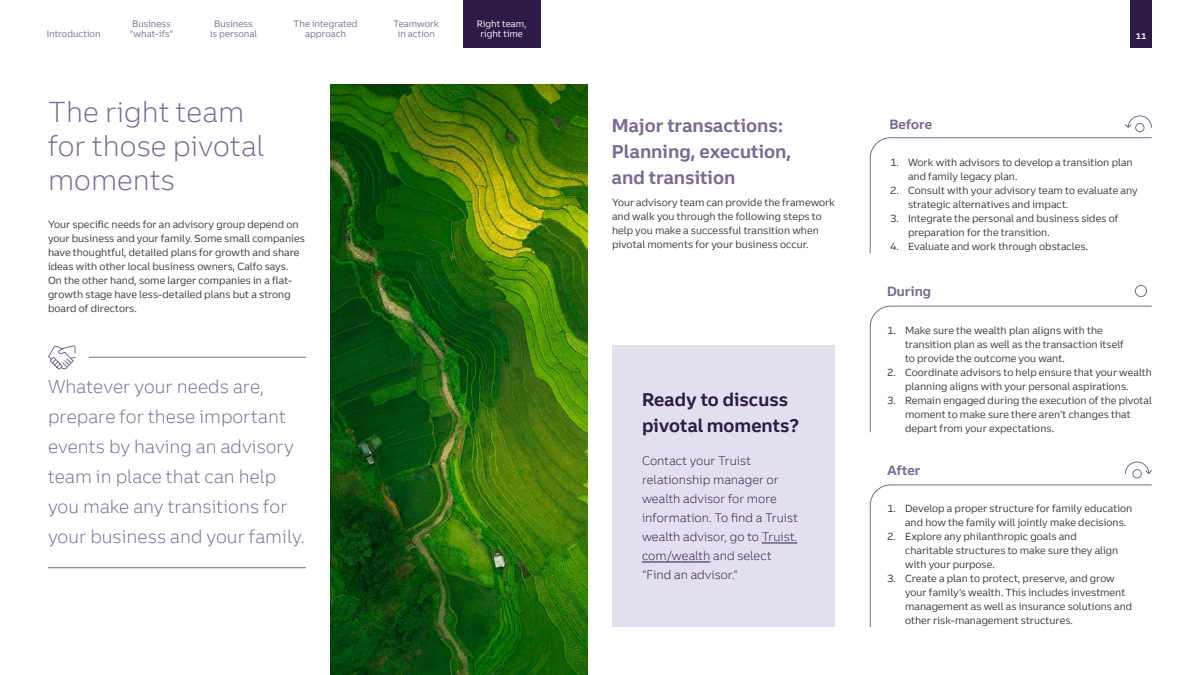
<style>
.page{position:relative;width:1200px;height:675px;background:#fff}
.page>*{position:absolute;margin:0;border:0;box-sizing:border-box;transform-origin:0 0}
.t1{font:300 28px/33.6px "Truist Trio";color:#7c6992}
.t2{font:300 18px/30px "Truist Trio";color:#7c6992}
.t3{font:700 18px/26px "Truist Trio";color:#7c6992}
.t4{font:700 17.9px/25.8px "Truist Trio";color:#2e1a47}
.t5{font:700 13px "Truist Trio";color:#7c6992}
.t6{font:300 12px/19px "Truist Trio";color:#2e1a47}
.t7{font:10px/14px "Truist Trio";color:#34363b}
.t8{font:9px/10.8px "Truist Trio";color:#7c6992;text-align:center}
.t9{font:9px/10.8px "Truist Trio";color:#fff;text-align:center}
.t10{font:700 8px "Truist Trio";color:#fff}
</style>
<div class="page">
<div style="left:1130px;top:0;width:22px;height:48px;background:#2e1a47"></div>
<div style="left:612px;top:345px;width:223px;height:282px;background:#e3dfef"></div>
<div style="left:463px;top:0;width:78px;height:48px;background:#2e1a47"></div>
<svg style="left:1125px;top:115px;width:27px;height:18px"></svg>
<div style="left:1135px;top:285px;width:12px;height:12px;border:1px solid #7c6992;border-radius:50%"></div>
<svg style="left:1125px;top:461px;width:27px;height:18px"></svg>
<svg style="left:870px;top:137px;width:282px;height:117px"></svg>
<svg style="left:870px;top:306px;width:282px;height:127px"></svg>
<svg style="left:870px;top:484px;width:282px;height:143px"></svg>
<hr style="left:89px;top:357px;width:217px;height:1px;background:#7c6992">
<hr style="left:48px;top:567px;width:258px;height:1px;background:#7c6992">
<img style="left:330px;top:84px;width:258px;height:591px">
<svg style="left:48px;top:345px;width:28px;height:25px"></svg>
<hr style="left:762px;top:543px;width:35px;height:1px;background:#2e1a47">
<hr style="left:642px;top:562px;width:69px;height:1px;background:#2e1a47">
<p class="t8" style="left:130px;top:18px;width:45px;text-align:left">Business “what-ifs”</p>
<p class="t8" style="left:210px;top:18px;width:48px">Business is personal</p>
<p class="t8" style="left:294px;top:18px;width:65px">The integrated approach</p>
<p class="t8" style="left:394px;top:18px;width:47px">Teamwork in action</p>
<p class="t9" style="left:477px;top:18px;width:51px">Right team, right time</p>
<p class="t8" style="left:47px;top:29px;width:55px">Introduction</p>
<p class="t10" style="left:1136px;top:31px;width:12px">11</p>
<h1 class="t1" style="left:48px;top:95px;width:218px">The right team for those pivotal moments</h1>
<p class="t7" style="left:48px;top:217px;width:258px">Your specific needs for an advisory group depend on your business and your family. Some small companies have thoughtful, detailed plans for growth and share ideas with other local business owners, Calfo says.<br>On the other hand, some larger companies in a flat&shy;growth stage have less-detailed plans but a strong board of directors.</p>
<h2 class="t2" style="left:48px;top:371px;width:258px">Whatever your needs are, prepare for these important events by having an advisory team in place that can help you make any transitions for your business and your family.</h2>
<h2 class="t3" style="left:612px;top:113px;width:181px">Major transactions:<br>Planning, execution, and transition</h2>
<p class="t7" style="left:612px;top:196px;width:225px">Your advisory team can provide the framework and walk you through the following steps to help you make a successful transition when pivotal moments for your business occur.</p>
<h3 class="t4" style="left:642px;top:386px;width:159px">Ready to discuss pivotal moments?</h3>
<p class="t6" style="left:642px;top:451px;width:157px">Contact your Truist relationship manager or wealth advisor for more information. To find a Truist wealth advisor, go to Truist. com/wealth and select “Find an advisor.”</p>
<h3 class="t5" style="left:889px;top:116px;width:44px">Before</h3>
<p class="t7" style="left:908px;top:155px;width:226px;text-indent:-18px">1. Work with advisors to develop a transition plan and family legacy plan.</p>
<p class="t7" style="left:908px;top:183px;width:231px;text-indent:-18px">2. Consult with your advisory team to evaluate any strategic alternatives and impact.</p>
<p class="t7" style="left:908px;top:211px;width:212px;text-indent:-18px">3. Integrate the personal and business sides of preparation for the transition.</p>
<p class="t7" style="left:890px;top:239px;width:200px">4. Evaluate and work through obstacles.</p>
<h3 class="t5" style="left:887px;top:283px;width:45px">During</h3>
<p class="t7" style="left:905px;top:323px;width:220px;text-indent:-18px">1. Make sure the wealth plan aligns with the transition plan as well as the transaction itself to provide the outcome you want.</p>
<p class="t7" style="left:887px;top:365px;width:266px;text-align:center">2. Coordinate advisors to help ensure that your wealth planning aligns with your personal aspirations.</p>
<p class="t7" style="left:905px;top:393px;width:248px;text-indent:-18px">3. Remain engaged during the execution of the pivotal moment to make sure there aren’t changes that depart from your expectations.</p>
<h3 class="t5" style="left:887px;top:462px;width:35px">After</h3>
<p class="t7" style="left:905px;top:501px;width:229px;text-indent:-18px">1. Develop a proper structure for family education and how the family will jointly make decisions.</p>
<p class="t7" style="left:905px;top:529px;width:215px;text-indent:-18px">2. Explore any philanthropic goals and charitable structures to make sure they align with your purpose.</p>
<p class="t7" style="left:905px;top:571px;width:229px;text-indent:-18px">3. Create a plan to protect, preserve, and grow your family’s wealth. This includes investment management as well as insurance solutions and other risk-management structures.</p>
</div>
